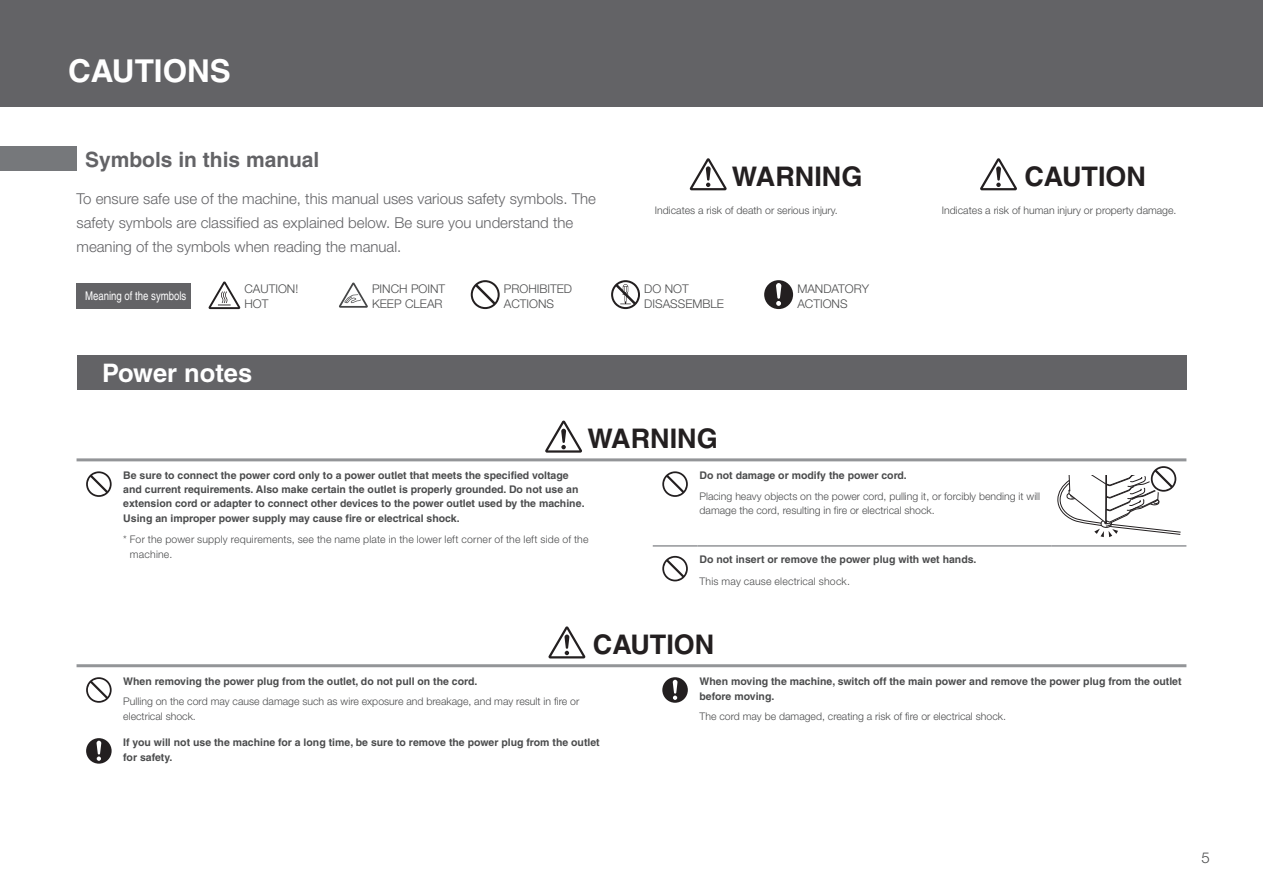
<style>
.page{position:relative;width:1263px;height:893px;background:#fff}
.page>*{position:absolute;margin:0;border:0;box-sizing:border-box;transform-origin:0 0}
.title_1{font:700 31.5px "Helvetica";color:#fff}
.table_icon{font:700 27px "Helvetica";color:#231f20}
.title_2{font:700 25.5px "Helvetica";color:#fff}
.a_title_2{font:700 21px "Helvetica";color:#636366}
.body{font:300 15px/24px "Helvetica Neue";color:#636366}
.page_number{font:300 15px "Helvetica Neue";color:#4b4c4d}
.table_icon_mini{font:300 12px/15px "Helvetica Neue";color:#4b4c4d}
.t1{font:12px "Helvetica";color:#fff;scale:.8 1}
.safety_body_bold{font:700 10.5px/14.2px "Helvetica";color:#4b4c4d}
.safety_body{font:300 10.5px/14.2px "Helvetica Neue";color:#4b4c4d}
.safety_body-2{font:300 10.5px/15px "Helvetica Neue";letter-spacing:.02em;color:#4b4c4d}
.table_body{font:300 10.5px "Helvetica Neue";color:#4b4c4d}
</style>
<div class="page">
<div style="left:0;top:0;width:1263px;height:106px;background:#636366"></div>
<div style="left:0;top:147px;width:77px;height:24px;background:#76787b"></div>
<svg style="left:690px;top:158px;width:37px;height:32px"></svg>
<svg style="left:980px;top:158px;width:37px;height:32px"></svg>
<svg style="left:662px;top:677px;width:26px;height:26px"></svg>
<hr style="left:77px;top:664px;width:1109px;height:3px;background:#939598">
<svg style="left:548px;top:626px;width:37px;height:32px"></svg>
<svg style="left:86px;top:677px;width:26px;height:26px"></svg>
<svg style="left:86px;top:738px;width:26px;height:26px"></svg>
<div style="left:77px;top:356px;width:1109px;height:34px;background:#636366"></div>
<hr style="left:77px;top:458px;width:1109px;height:3px;background:#939598">
<svg style="left:545px;top:421px;width:37px;height:32px"></svg>
<svg style="left:86px;top:471px;width:26px;height:26px"></svg>
<hr style="left:653px;top:545px;width:44px;height:2px;background:#939598">
<hr style="left:697px;top:545px;width:355px;height:2px;background:#939598">
<hr style="left:1052px;top:545px;width:134px;height:2px;background:#939598">
<svg style="left:662px;top:471px;width:26px;height:26px"></svg>
<svg style="left:662px;top:556px;width:26px;height:25px"></svg>
<svg style="left:1058px;top:466px;width:123px;height:71px"></svg>
<div style="left:77px;top:283px;width:114px;height:25px;background:#636366"></div>
<svg style="left:209px;top:281px;width:31px;height:28px"></svg>
<svg style="left:339px;top:283px;width:29px;height:25px"></svg>
<svg style="left:471px;top:280px;width:29px;height:29px"></svg>
<svg style="left:611px;top:280px;width:29px;height:29px"></svg>
<svg style="left:764px;top:280px;width:29px;height:29px"></svg>
<p class="title_1" style="left:68px;top:52px;width:164px">CAUTIONS</p>
<p class="a_title_2" style="left:85px;top:147px;width:236px">Symbols in this manual</p>
<p class="body" style="left:77px;top:186px;width:521px">To ensure safe use of the machine, this manual uses various safety symbols. The safety symbols are classified as explained below. Be sure you understand the meaning of the symbols when reading the manual.</p>
<p class="table_icon" style="left:732px;top:160px;width:132px">WARNING</p>
<p class="table_body" style="left:655px;top:204px;width:184px">Indicates a risk of death or serious injury.</p>
<p class="t1" style="left:85px;top:289px;width:128px">Meaning of the symbols</p>
<p class="table_icon_mini" style="left:244px;top:281px;width:55px">CAUTION!</p>
<p class="table_icon_mini" style="left:244px;top:296px;width:26px">HOT</p>
<p class="title_2" style="left:102px;top:357px;width:152px">Power notes</p>
<p class="table_icon_mini" style="left:372px;top:281px;width:75px">PINCH POINT</p>
<p class="table_icon_mini" style="left:372px;top:296px;width:72px">KEEP CLEAR</p>
<p class="table_icon_mini" style="left:504px;top:281px;width:70px">PROHIBITED<br>ACTIONS</p>
<p class="table_icon_mini" style="left:644px;top:281px;width:46px">DO NOT</p>
<p class="table_icon_mini" style="left:644px;top:296px;width:81px">DISASSEMBLE</p>
<p class="table_icon" style="left:587px;top:422px;width:132px">WARNING</p>
<p class="table_icon_mini" style="left:797px;top:281px;width:73px">MANDATORY<br>ACTIONS</p>
<p class="table_icon" style="left:1024px;top:160px;width:123px">CAUTION</p>
<p class="table_body" style="left:942px;top:204px;width:236px">Indicates a risk of human injury or property damage.</p>
<p class="safety_body_bold" style="left:123px;top:468px;width:463px">Be sure to connect the power cord only to a power outlet that meets the specified voltage and current requirements. Also make certain the outlet is properly grounded. Do not use an extension cord or adapter to connect other devices to the power outlet used by the machine.<br>Using an improper power supply may cause fire or electrical shock.</p>
<p class="safety_body-2" style="left:130px;top:532px;width:460px;text-indent:-7px">* For the power supply requirements, see the name plate in the lower left corner of the left side of the machine.</p>
<p class="safety_body_bold" style="left:699px;top:468px;width:209px">Do not damage or modify the power cord.</p>
<p class="safety_body" style="left:699px;top:488px;width:342px">Placing heavy objects on the power cord, pulling it, or forcibly bending it will damage the cord, resulting in fire or electrical shock.</p>
<p class="safety_body_bold" style="left:699px;top:552px;width:278px">Do not insert or remove the power plug with wet hands.</p>
<p class="safety_body-2" style="left:699px;top:573px;width:152px">This may cause electrical shock.</p>
<p class="table_icon" style="left:593px;top:628px;width:123px">CAUTION</p>
<p class="safety_body_bold" style="left:123px;top:674px;width:356px">When removing the power plug from the outlet, do not pull on the cord.</p>
<p class="safety_body" style="left:123px;top:694px;width:457px">Pulling on the cord may cause damage such as wire exposure and breakage, and may result in fire or electrical shock.</p>
<p class="safety_body_bold" style="left:123px;top:734px;width:478px;line-height:15px">If you will not use the machine for a long time, be sure to remove the power plug from the outlet for safety.</p>
<p class="safety_body_bold" style="left:699px;top:673px;width:484px;line-height:15px">When moving the machine, switch off the main power and remove the power plug from the outlet before moving.</p>
<p class="safety_body" style="left:699px;top:709px;width:308px">The cord may be damaged, creating a risk of fire or electrical shock.</p>
<p class="page_number" style="left:1201px;top:849px;width:10px">5</p>
</div>
